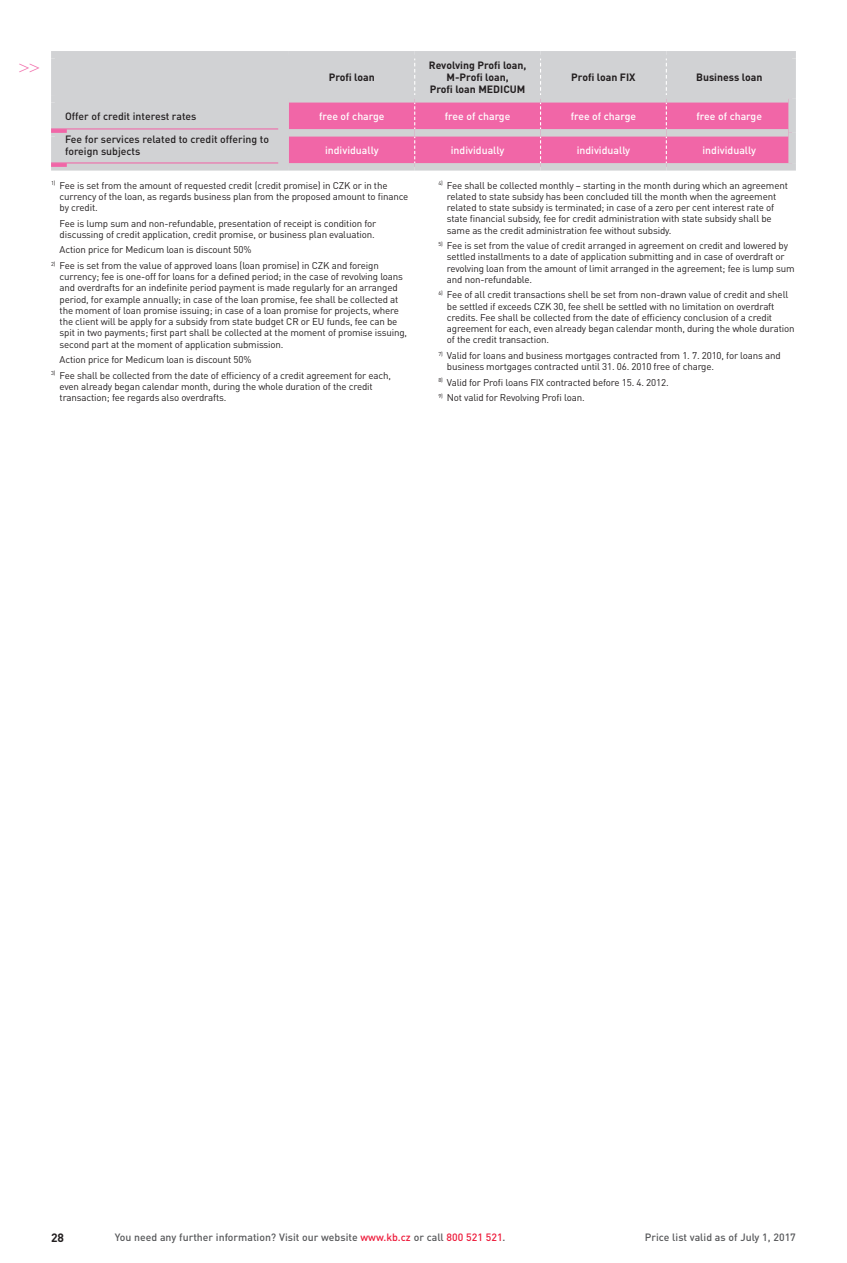
<style>
.page{position:relative;width:847px;height:1263px;background:#fff}
.page>*{position:absolute;margin:0;border:0;box-sizing:border-box;transform-origin:0 0}
.t1{font:18px "Times New Roman";color:#f166a7}
.t2{font:700 12px "DIN Pro";color:#231f20}
.t3{font:500 10.5px "DIN Pro";color:#57585a}
.t4{font:500 10.5px "DIN Pro";color:#fff}
.t5{font:700 10.5px/12px "DIN Pro";color:#231f20;text-align:center}
.t6{font:500 10.5px/12px "DIN Pro";color:#231f20}
.t7{font:9.75px/11.2px "DIN Pro";letter-spacing:-.015em;color:#231f20}
.s1{color:#ed1a3a}
</style>
<div class="page">
<div style="left:59px;top:59px;width:230px;height:104px;background:#d1d2d4"></div>
<div style="left:51px;top:51px;width:238px;height:8px;background:#d1d2d4"></div>
<div style="left:51px;top:59px;width:8px;height:36px;background:#d1d2d4"></div>
<div style="left:289px;top:51px;width:125px;height:8px;background:#d1d2d4"></div>
<div style="left:414px;top:51px;width:126px;height:8px;background:#d1d2d4"></div>
<div style="left:540px;top:51px;width:126px;height:8px;background:#d1d2d4"></div>
<div style="left:666px;top:51px;width:129px;height:8px;background:#d1d2d4"></div>
<div style="left:51px;top:95px;width:238px;height:8px;background:#d1d2d4"></div>
<div style="left:51px;top:103px;width:8px;height:26px;background:#d1d2d4"></div>
<div style="left:51px;top:129px;width:238px;height:8px;background:#d1d2d4"></div>
<div style="left:51px;top:137px;width:8px;height:26px;background:#d1d2d4"></div>
<div style="left:51px;top:163px;width:238px;height:8px;background:#d1d2d4"></div>
<div style="left:289px;top:163px;width:125px;height:8px;background:#d1d2d4"></div>
<div style="left:414px;top:163px;width:126px;height:8px;background:#d1d2d4"></div>
<div style="left:540px;top:163px;width:126px;height:8px;background:#d1d2d4"></div>
<div style="left:666px;top:163px;width:129px;height:8px;background:#d1d2d4"></div>
<svg style="left:289px;top:59px;width:500px;height:108px;background:#e395ba"></svg>
<div style="left:289px;top:95px;width:125px;height:8px;background:#d1d2d4"></div>
<div style="left:414px;top:95px;width:126px;height:8px;background:#d1d2d4"></div>
<div style="left:540px;top:95px;width:126px;height:8px;background:#d1d2d4"></div>
<div style="left:666px;top:95px;width:122px;height:8px;background:#d1d2d4"></div>
<div style="left:289px;top:129px;width:125px;height:8px;background:#d1d2d4"></div>
<div style="left:414px;top:129px;width:126px;height:8px;background:#d1d2d4"></div>
<div style="left:540px;top:129px;width:126px;height:8px;background:#d1d2d4"></div>
<div style="left:666px;top:129px;width:122px;height:8px;background:#d1d2d4"></div>
<div style="left:788px;top:59px;width:7px;height:40px;background:#d1d2d4"></div>
<div style="left:788px;top:99px;width:7px;height:34px;background:#d1d2d4"></div>
<div style="left:788px;top:133px;width:7px;height:30px;background:#d1d2d4"></div>
<hr style="left:51px;top:128px;width:227px;height:1px;background:#f166a7">
<hr style="left:51px;top:129px;width:16px;height:4px;background:#f166a7">
<hr style="left:51px;top:162px;width:227px;height:1px;background:#f166a7">
<hr style="left:51px;top:163px;width:16px;height:4px;background:#f166a7">
<h1 class="t1" style="left:19px;top:56px;width:22px">&gt;&gt;</h1>
<p class="t5" style="left:328px;top:71px;width:48px">Profi loan</p>
<p class="t5" style="left:428px;top:59px;width:99px">Revolving Profi loan,<br>M-Profi loan,<br>Profi loan MEDICUM</p>
<p class="t5" style="left:571px;top:71px;width:66px">Profi loan FIX</p>
<p class="t5" style="left:695px;top:71px;width:68px">Business loan</p>
<p class="t6" style="left:65px;top:110px;width:133px">Offer of credit interest rates</p>
<p class="t4" style="left:319px;top:109px;width:67px">free of charge</p>
<p class="t4" style="left:444px;top:109px;width:67px">free of charge</p>
<p class="t4" style="left:570px;top:109px;width:67px">free of charge</p>
<p class="t4" style="left:696px;top:109px;width:67px">free of charge</p>
<p class="t6" style="left:65px;top:133px;width:205px">Fee for services related to credit offering to foreign subjects</p>
<p class="t4" style="left:325px;top:143px;width:55px">individually</p>
<p class="t4" style="left:450px;top:143px;width:55px">individually</p>
<p class="t4" style="left:576px;top:143px;width:55px">individually</p>
<p class="t4" style="left:702px;top:143px;width:55px">individually</p>
<p class="t7" style="left:60px;top:179px;width:350px;text-indent:-9px"><sup>1)</sup> Fee is set from the amount of requested credit (credit promise) in CZK or in the currency of the loan, as regards business plan from the proposed amount to finance by credit.</p>
<p class="t7" style="left:60px;top:217px;width:318px">Fee is lump sum and non-refundable, presentation of receipt is condition for discussing of credit application, credit promise, or business plan evaluation.</p>
<p class="t7" style="left:60px;top:244px;width:193px">Action price for Medicum loan is discount 50%</p>
<p class="t7" style="left:60px;top:259px;width:349px;text-indent:-9px"><sup>2)</sup> Fee is set from the value of approved loans (loan promise) in CZK and foreign currency; fee is one-off for loans for a defined period; in the case of revolving loans and overdrafts for an indefinite period payment is made regularly for an arranged period, for example annually; in case of the loan promise, fee shall be collected at the moment of loan promise issuing; in case of a loan promise for projects, where the client will be apply for a subsidy from state budget CR or EU funds, fee can be spit in two payments; first part shall be collected at the moment of promise issuing, second part at the moment of application submission.</p>
<p class="t7" style="left:60px;top:354px;width:193px">Action price for Medicum loan is discount 50%</p>
<p class="t7" style="left:60px;top:369px;width:333px;text-indent:-9px"><sup>3)</sup> Fee shall be collected from the date of efficiency of a credit agreement for each, even already began calendar month, during the whole duration of the credit transaction; fee regards also overdrafts.</p>
<p class="t7" style="left:446px;top:179px;width:342px;text-indent:-9px"><sup>4)</sup> Fee shall be collected monthly – starting in the month during which an agreement related to state subsidy has been concluded till the month when the agreement related to state subsidy is terminated; in case of a zero per cent interest rate of state financial subsidy, fee for credit administration with state subsidy shall be same as the credit administration fee without subsidy.</p>
<p class="t7" style="left:446px;top:240px;width:349px;text-indent:-9px"><sup>5)</sup> Fee is set from the value of credit arranged in agreement on credit and lowered by settled installments to a date of application submitting and in case of overdraft or revolving loan from the amount of limit arranged in the agreement; fee is lump sum and non-refundable.</p>
<p class="t7" style="left:446px;top:289px;width:349px;text-indent:-9px"><sup>6)</sup> Fee of all credit transactions shell be set from non-drawn value of credit and shell be settled if exceeds CZK 30, fee shell be settled with no limitation on overdraft credits. Fee shall be collected from the date of efficiency conclusion of a credit agreement for each, even already began calendar month, during the whole duration of the credit transaction.</p>
<p class="t7" style="left:446px;top:349px;width:335px;text-indent:-9px"><sup>7)</sup> Valid for loans and business mortgages contracted from 1. 7. 2010, for loans and business mortgages contracted until 31. 06. 2010 free of charge.</p>
<p class="t7" style="left:438px;top:376px;width:232px"><sup>8)</sup> Valid for Profi loans FIX contracted before 15. 4. 2012.</p>
<p class="t7" style="left:438px;top:392px;width:148px"><sup>9)</sup> Not valid for Revolving Profi loan.</p>
<p class="t2" style="left:51px;top:1229px;width:15px">28</p>
<p class="t3" style="left:115px;top:1230px;width:392px">You need any further information? Visit our website <span class="s1">www.kb.cz</span> or call <span class="s1">800 521 521</span>.</p>
<p class="t3" style="left:644px;top:1230px;width:152px">Price list valid as of July 1, 2017</p>
</div>
